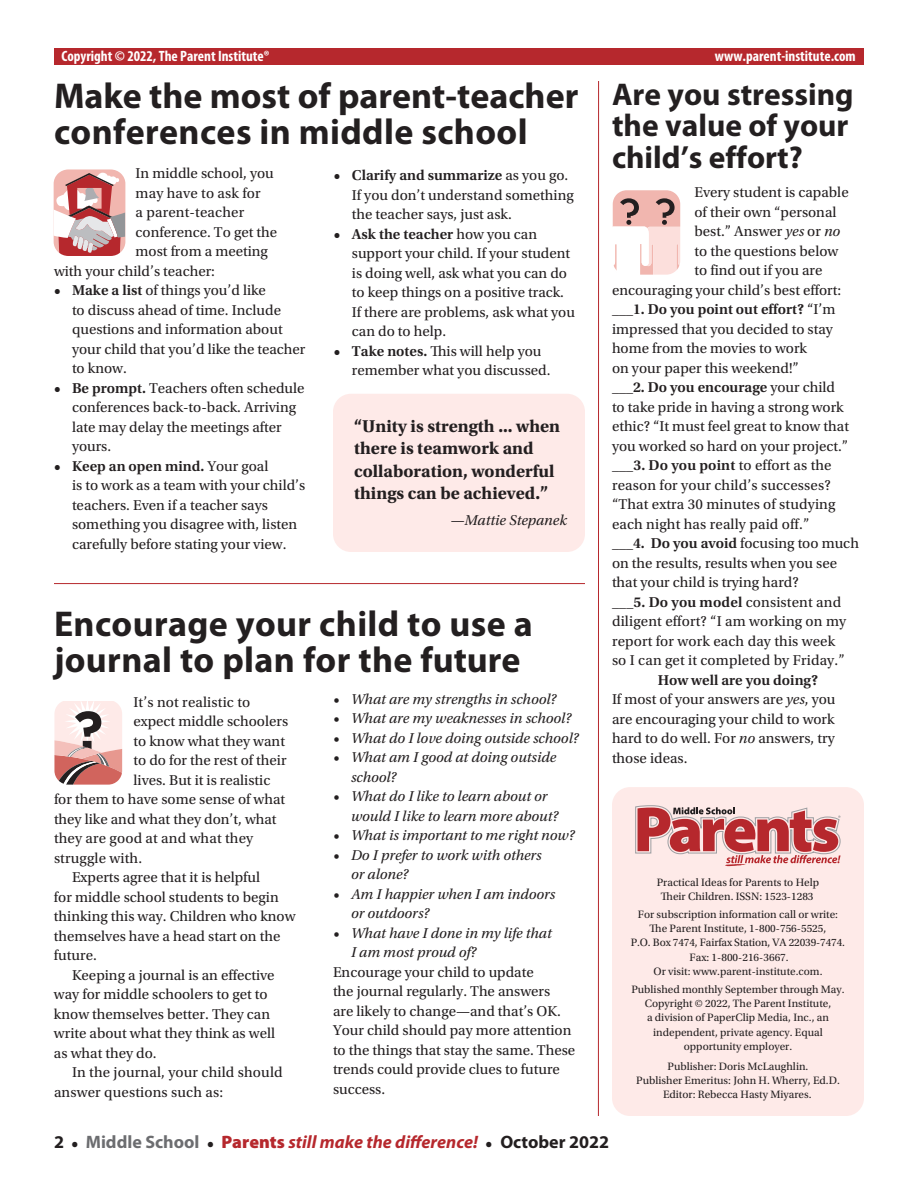
<style>
.page{position:relative;width:918px;height:1188px;background:#fff}
.page>*{position:absolute;margin:0;border:0;box-sizing:border-box;transform-origin:0 0}
.t1{font:700 36px/36px "Myriad Pro";letter-spacing:.01em;color:#231f20}
.t2{font:700 31.5px/31.5px "Myriad Pro";color:#231f20}
.t3{font:700 18px/22.5px "Utopia Std";color:#231f20}
.t4{font:italic 700 18px "Myriad Pro";color:#b6282d}
.t5{font:15px/19.5px "Utopia Std";color:#231f20}
.t6{font:italic 15px/19.5px "Utopia Std";color:#231f20}
.t7{font:600 15px "Utopia Std";color:#231f20}
.t8{font:700 condensed 15px "Myriad Pro";color:#fff}
.t9{font:11.25px/14.1px "Utopia Std";color:#231f20;text-align:center}
.s1{font-weight:600}
.s2{font-style:italic}
.s3{font-weight:400}
.s4{font-style:normal;color:#231f20}
.s5{font-family:"Utopia Std";font-style:normal;font-size:15px;color:#231f20}
.s6{font-style:normal;color:#6c6d70}
.s7{font-weight:900;font-style:normal}
</style>
<div class="page">
<div style="left:612px;top:787px;width:252px;height:329px;background:#feeae8;border-radius:18px"></div>
<svg style="left:635px;top:806px;width:206px;height:60px"></svg>
<div style="left:54px;top:49px;width:810px;height:16px;background:#b6282d"></div>
<svg style="left:53px;top:169px;width:73px;height:87px"></svg>
<svg style="left:612px;top:190px;width:69px;height:85px"></svg>
<svg style="left:54px;top:702px;width:69px;height:83px;background:#d7b0ad"></svg>
<div style="left:333px;top:394px;width:252px;height:158px;background:#feeae8;border-radius:18px"></div>
<hr style="left:54px;top:583px;width:531px;height:1px;background:#b6282d">
<hr style="left:598px;top:81px;width:1px;height:1035px;background:#b6282d">
<p class="t8" style="left:62px;top:46px;width:210px">Copyright © 2022, The Parent Institute®</p>
<p class="t8" style="left:715px;top:46px;width:142px">www.parent-institute.com</p>
<h1 class="t1" style="left:54px;top:77px;width:526px">Make the most of parent-teacher conferences in middle school</h1>
<p class="t5" style="left:136px;top:164px;width:140px">In middle school, you</p>
<p class="t5" style="left:136px;top:183px;width:127px">may have to ask for</p>
<p class="t5" style="left:136px;top:203px;width:110px">a parent-teacher</p>
<p class="t5" style="left:136px;top:222px;width:143px">conference. To get the</p>
<p class="t5" style="left:136px;top:242px;width:134px">most from a meeting</p>
<p class="t5" style="left:54px;top:261px;width:163px">with your child’s teacher:</p>
<p class="t5" style="left:72px;top:281px;width:235px;text-indent:-18px"><span class="s1">• Make a list</span> of things you’d like<br>to discuss ahead of time. Include questions and information about your child that you’d like the teacher to know.</p>
<p class="t5" style="left:72px;top:378px;width:234px;text-indent:-18px"><span class="s1">• Be prompt.</span> Teachers often schedule conferences back-to-back. Arriving late may delay the meetings after yours.</p>
<p class="t5" style="left:72px;top:456px;width:235px;text-indent:-18px"><span class="s1">• Keep an open mind.</span> Your goal<br>is to work as a team with your child’s teachers. Even if a teacher says something you disagree with, listen carefully before stating your view.</p>
<p class="t5" style="left:352px;top:166px;width:223px;text-indent:-18px"><span class="s1">• Clarify and summarize</span> as you go.<br>If you don’t understand something the teacher says, just ask.</p>
<p class="t5" style="left:352px;top:225px;width:225px;text-indent:-18px"><span class="s1">• Ask the teacher</span> how you can support your child. If your student is doing well, ask what you can do to keep things on a positive track.<br>If there are problems, ask what you can do to help.</p>
<p class="t5" style="left:352px;top:342px;width:200px;text-indent:-18px"><span class="s1">• Take notes.</span> This will help you remember what you discussed.</p>
<p class="t3" style="left:354px;top:415px;width:208px">“Unity is strength ... when there is teamwork and collaboration, wonderful things can be achieved.”</p>
<p class="t6" style="left:450px;top:510px;width:118px">—Mattie Stepanek</p>
<h1 class="t1" style="left:54px;top:605px;width:480px">Encourage your child to use a journal to plan for the future</h1>
<p class="t5" style="left:134px;top:692px;width:118px">It’s not realistic to</p>
<p class="t5" style="left:134px;top:712px;width:156px">expect middle schoolers</p>
<p class="t5" style="left:134px;top:731px;width:153px">to know what they want</p>
<p class="t5" style="left:134px;top:751px;width:155px">to do for the rest of their</p>
<p class="t5" style="left:134px;top:770px;width:138px">lives. But it is realistic</p>
<p class="t5" style="left:54px;top:790px;width:233px">for them to have some sense of what</p>
<p class="t5" style="left:54px;top:809px;width:224px">they like and what they don’t, what</p>
<p class="t5" style="left:54px;top:829px;width:201px">they are good at and what they</p>
<p class="t5" style="left:54px;top:848px;width:90px">struggle with.</p>
<p class="t5" style="left:72px;top:868px;width:190px">Experts agree that it is helpful</p>
<p class="t5" style="left:54px;top:887px;width:226px">for middle school students to begin</p>
<p class="t5" style="left:54px;top:907px;width:243px">thinking this way. Children who know</p>
<p class="t5" style="left:54px;top:926px;width:228px">themselves have a head start on the</p>
<p class="t5" style="left:54px;top:946px;width:44px">future.</p>
<p class="t5" style="left:72px;top:965px;width:204px">Keeping a journal is an effective</p>
<p class="t5" style="left:54px;top:985px;width:215px">way for middle schoolers to get to</p>
<p class="t5" style="left:54px;top:1004px;width:218px">know themselves better. They can</p>
<p class="t5" style="left:54px;top:1024px;width:223px">write about what they think as well</p>
<p class="t5" style="left:54px;top:1043px;width:104px">as what they do.</p>
<p class="t5" style="left:72px;top:1063px;width:212px">In the journal, your child should</p>
<p class="t5" style="left:54px;top:1082px;width:171px">answer questions such as:</p>
<p class="t6" style="left:333px;top:689px;width:225px">• What are my strengths in school?</p>
<p class="t6" style="left:333px;top:709px;width:240px">• What are my weaknesses in school?</p>
<p class="t6" style="left:333px;top:728px;width:247px">• What do I love doing outside school?</p>
<p class="t6" style="left:351px;top:748px;width:207px;text-indent:-18px">• What am I good at doing outside school?</p>
<p class="t6" style="left:351px;top:787px;width:209px;text-indent:-18px">• What do I like to learn about or would I like to learn more about?</p>
<p class="t6" style="left:333px;top:826px;width:243px">• What is important to me right now?</p>
<p class="t6" style="left:351px;top:845px;width:192px;text-indent:-18px">• Do I prefer to work with others or alone?</p>
<p class="t6" style="left:351px;top:884px;width:206px;text-indent:-18px">• Am I happier when I am indoors or outdoors?</p>
<p class="t6" style="left:351px;top:923px;width:202px;text-indent:-18px">• What have I done in my life that<br>I am most proud of?</p>
<p class="t5" style="left:333px;top:962px;width:244px">Encourage your child to update<br>the journal regularly. The answers<br>are likely to change—and that’s OK.<br>Your child should pay more attention to the things that stay the same. These trends could provide clues to future success.</p>
<h2 class="t2" style="left:612px;top:77px;width:243px">Are you stressing the value of your child’s effort?</h2>
<p class="t5" style="left:694px;top:183px;width:156px">Every student is capable</p>
<p class="t5" style="left:694px;top:203px;width:144px">of their own “personal</p>
<p class="t5" style="left:694px;top:222px;width:147px">best.” Answer <span class="s2">yes</span> or <span class="s2">no</span></p>
<p class="t5" style="left:694px;top:242px;width:145px">to the questions below</p>
<p class="t5" style="left:694px;top:261px;width:129px">to find out if you are</p>
<p class="t5" style="left:612px;top:281px;width:231px">encouraging your child’s best effort:</p>
<p class="t7" style="left:612px;top:301px;width:225px">___1. Do you point out effort? <span class="s3">“I’m</span></p>
<p class="t5" style="left:612px;top:320px;width:223px">impressed that you decided to stay</p>
<p class="t5" style="left:612px;top:339px;width:197px">home from the movies to work</p>
<p class="t5" style="left:612px;top:359px;width:188px">on your paper this weekend!”</p>
<p class="t7" style="left:612px;top:379px;width:225px">___2. Do you encourage <span class="s3">your child</span></p>
<p class="t5" style="left:612px;top:398px;width:233px">to take pride in having a strong work</p>
<p class="t5" style="left:612px;top:417px;width:238px">ethic? “It must feel great to know that</p>
<p class="t5" style="left:612px;top:437px;width:238px">you worked so hard on your project.”</p>
<p class="t7" style="left:612px;top:457px;width:221px">___3. Do you point <span class="s3">to effort as the</span></p>
<p class="t5" style="left:612px;top:476px;width:220px">reason for your child’s successes?</p>
<p class="t5" style="left:612px;top:495px;width:225px">“That extra 30 minutes of studying</p>
<p class="t5" style="left:612px;top:515px;width:199px">each night has really paid off.”</p>
<p class="t7" style="left:612px;top:535px;width:248px">___4. Do you avoid <span class="s3">focusing too much</span></p>
<p class="t5" style="left:612px;top:554px;width:227px">on the results, results when you see</p>
<p class="t5" style="left:612px;top:573px;width:188px">that your child is trying hard?</p>
<p class="t7" style="left:612px;top:594px;width:231px">___5. Do you model <span class="s3">consistent and</span></p>
<p class="t5" style="left:612px;top:612px;width:236px">diligent effort? “I am working on my</p>
<p class="t5" style="left:612px;top:632px;width:225px">report for work each day this week</p>
<p class="t5" style="left:612px;top:651px;width:234px">so I can get it completed by Friday.”</p>
<p class="t5" style="left:612px;top:671px;width:225px;text-indent:46px"><span class="s1">How well are you doing?<br></span>If most of your answers are <span class="s2">yes</span>, you are encouraging your child to work hard to do well. For <span class="s2">no</span> answers, try those ideas.</p>
<p class="t9" style="left:657px;top:875px;width:164px">Practical Ideas for Parents to Help<br>Their Children. ISSN: 1523-1283</p>
<p class="t9" style="left:631px;top:908px;width:216px">For subscription information call or write:<br>The Parent Institute, 1-800-756-5525,<br>P.O. Box 7474, Fairfax Station, VA 22039-7474.<br>Fax: 1-800-216-3667.<br>Or visit: www.parent-institute.com.</p>
<p class="t9" style="left:631px;top:983px;width:215px">Published monthly September through May.<br>Copyright © 2022, The Parent Institute,<br>a division of PaperClip Media, Inc., an independent, private agency. Equal opportunity employer.</p>
<p class="t9" style="left:636px;top:1059px;width:205px">Publisher: Doris McLaughlin.<br>Publisher Emeritus: John H. Wherry, Ed.D.<br>Editor: Rebecca Hasty Miyares.</p>
<p class="t4" style="left:54px;top:1130px;width:557px"><span class="s4">2</span> <span class="s5">•</span> <span class="s6">Middle School</span> <span class="s5">•</span> <span class="s7">Parents</span> still make the difference! <span class="s5">•</span> <span class="s4">October 2022</span></p>
</div>
